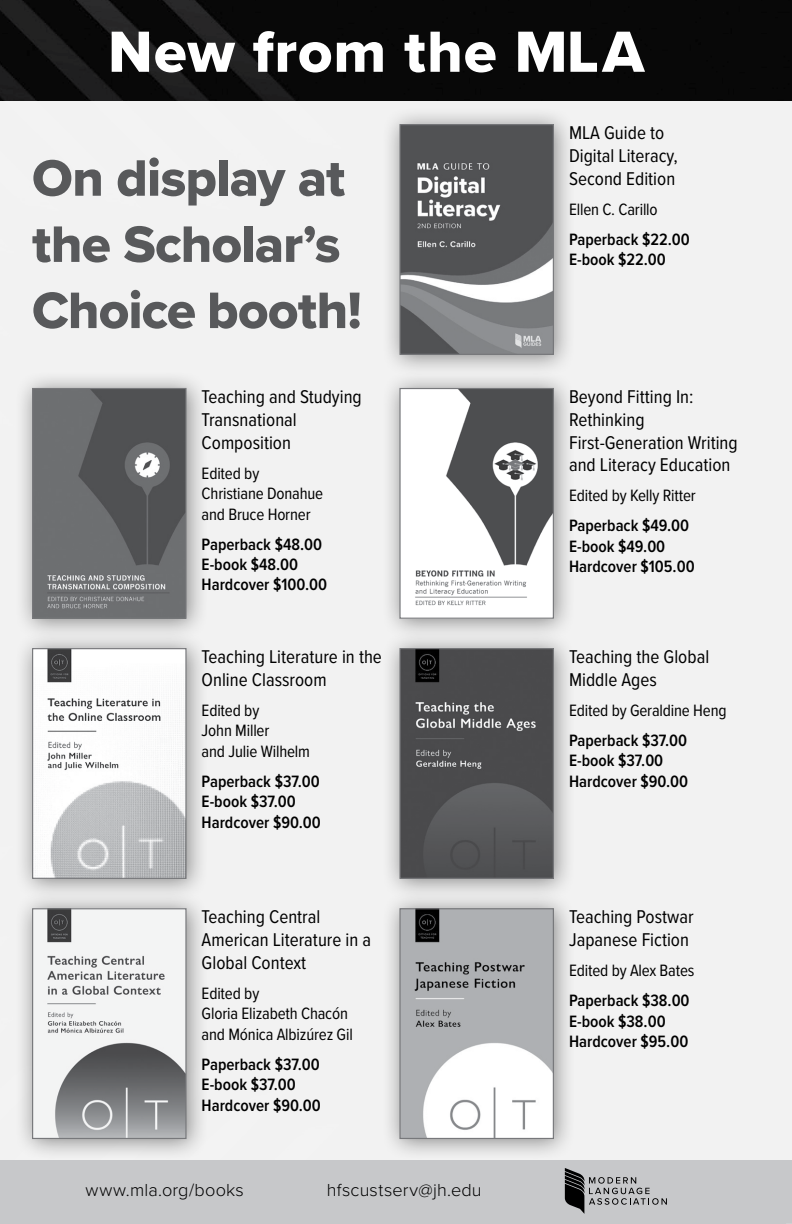
<style>
.page{position:relative;width:792px;height:1224px;background:#fff}
.page>*{position:absolute;margin:0;border:0;box-sizing:border-box;transform-origin:0 0}
.t1{font:60.2px "Proxima Nova Extrabld";letter-spacing:.015em;color:#fff}
.t2{font:53.2px/66.2px "Proxima Nova Extrabld";letter-spacing:-.015em;color:#58595b}
.t3{font:19.2px/22.8px "Proxima Nova Cond";color:#000}
.t4{font:300 18px "Proxima Nova";letter-spacing:.01em;color:#000}
.t5{font:600 17px/20.4px "Proxima Nova Cond";color:#000}
.t6{font:17px/20.4px "Proxima Nova Cond";letter-spacing:-.01em;color:#000}
.s1{font-weight:400}
.s2{font-weight:600}
</style>
<div class="page">
<img style="left:0;top:0;width:792px;height:102px">
<div style="left:0;top:102px;width:792px;height:1122px;background:#f2f2f2"></div>
<div style="left:0;top:1160px;width:792px;height:64px;background:#c7c8ca"></div>
<div style="left:382px;top:370px;width:194px;height:271px;background:#000;opacity:.45"></div>
<img style="left:401px;top:390px;width:151px;height:227px">
<div style="left:399px;top:388px;width:155px;height:231px;border:1px solid #77787b"></div>
<div style="left:382px;top:890px;width:194px;height:271px;background:#000;opacity:.45"></div>
<img style="left:401px;top:910px;width:151px;height:227px">
<div style="left:399px;top:908px;width:155px;height:231px;border:1px solid #77787b"></div>
<div style="left:14px;top:370px;width:195px;height:271px;background:#000;opacity:.45"></div>
<img style="left:34px;top:390px;width:151px;height:227px">
<div style="left:32px;top:388px;width:155px;height:231px;border:1px solid #77787b"></div>
<div style="left:382px;top:630px;width:194px;height:271px;background:#000;opacity:.45"></div>
<img style="left:401px;top:650px;width:151px;height:227px">
<div style="left:399px;top:648px;width:155px;height:231px;border:1px solid #77787b"></div>
<div style="left:14px;top:630px;width:195px;height:271px;background:#000;opacity:.45"></div>
<img style="left:34px;top:650px;width:151px;height:227px">
<div style="left:32px;top:648px;width:155px;height:231px;border:1px solid #77787b"></div>
<div style="left:382px;top:106px;width:194px;height:271px;background:#000;opacity:.45"></div>
<img style="left:401px;top:126px;width:151px;height:227px">
<div style="left:399px;top:124px;width:155px;height:231px;border:1px solid #77787b"></div>
<div style="left:14px;top:890px;width:195px;height:271px;background:#000;opacity:.45"></div>
<img style="left:34px;top:910px;width:151px;height:227px">
<div style="left:32px;top:908px;width:155px;height:231px;border:1px solid #77787b"></div>
<svg style="left:565px;top:1168px;width:102px;height:46px"></svg>
<p class="t1" style="left:108px;top:7px;width:538px">New from the MLA</p>
<p class="t2" style="left:32px;top:144px;width:331px">On display at the Scholar’s<br>Choice booth!</p>
<p class="t3" style="left:202px;top:384px;width:162px">Teaching and Studying<br>Transnational<br>Composition</p>
<p class="t6" style="left:202px;top:462px;width:123px">Edited by<br>Christiane Donahue and Bruce Horner</p>
<p class="t5" style="left:202px;top:533px;width:127px">Paperback $48.00<br>E-book $48.00<br>Hardcover $100.00</p>
<p class="t3" style="left:202px;top:645px;width:182px">Teaching Literature in the<br>Online Classroom</p>
<p class="t6" style="left:202px;top:699px;width:110px">Edited by<br>John Miller<br>and Julie Wilhelm</p>
<p class="t5" style="left:202px;top:771px;width:121px">Paperback $37.00<br>E-book $37.00<br>Hardcover $90.00</p>
<p class="t3" style="left:202px;top:905px;width:171px">Teaching Central<br>American Literature in a<br>Global Context</p>
<p class="t6" style="left:202px;top:982px;width:153px">Edited by<br>Gloria Elizabeth Chacón and Mónica Albizúrez Gil</p>
<p class="t5" style="left:202px;top:1053px;width:121px">Paperback $37.00<br>E-book $37.00<br>Hardcover $90.00</p>
<p class="t4" style="left:86px;top:1176px;width:160px">www.mla.org/books</p>
<p class="t4" style="left:327px;top:1176px;width:156px">hfscustserv@jh.edu</p>
<p class="t3" style="left:569px;top:121px;width:110px">MLA Guide to<br>Digital Literacy,<br>Second Edition</p>
<p class="t5" style="left:569px;top:194px;width:122px;line-height:30px"><span class="s1">Ellen C. Carillo<br></span>Paperback $22.00</p>
<p class="t5" style="left:569px;top:249px;width:98px">E-book $22.00</p>
<p class="t3" style="left:569px;top:384px;width:170px">Beyond Fitting In:<br>Rethinking<br>First-Generation Writing and Literacy Education</p>
<p class="t6" style="left:569px;top:480px;width:128px;line-height:30px">Edited by Kelly Ritter<br><span class="s2">Paperback $49.00</span></p>
<p class="t5" style="left:569px;top:536px;width:127px">E-book $49.00<br>Hardcover $105.00</p>
<p class="t3" style="left:569px;top:645px;width:142px">Teaching the Global<br>Middle Ages</p>
<p class="t6" style="left:569px;top:695px;width:159px;line-height:30px">Edited by Geraldine Heng<br><span class="s2">Paperback $37.00</span></p>
<p class="t5" style="left:569px;top:750px;width:121px">E-book $37.00<br>Hardcover $90.00</p>
<p class="t3" style="left:569px;top:905px;width:126px">Teaching Postwar<br>Japanese Fiction</p>
<p class="t6" style="left:569px;top:955px;width:127px;line-height:30px">Edited by Alex Bates<br><span class="s2">Paperback $38.00</span></p>
<p class="t5" style="left:569px;top:1010px;width:121px">E-book $38.00<br>Hardcover $95.00</p>
</div>
